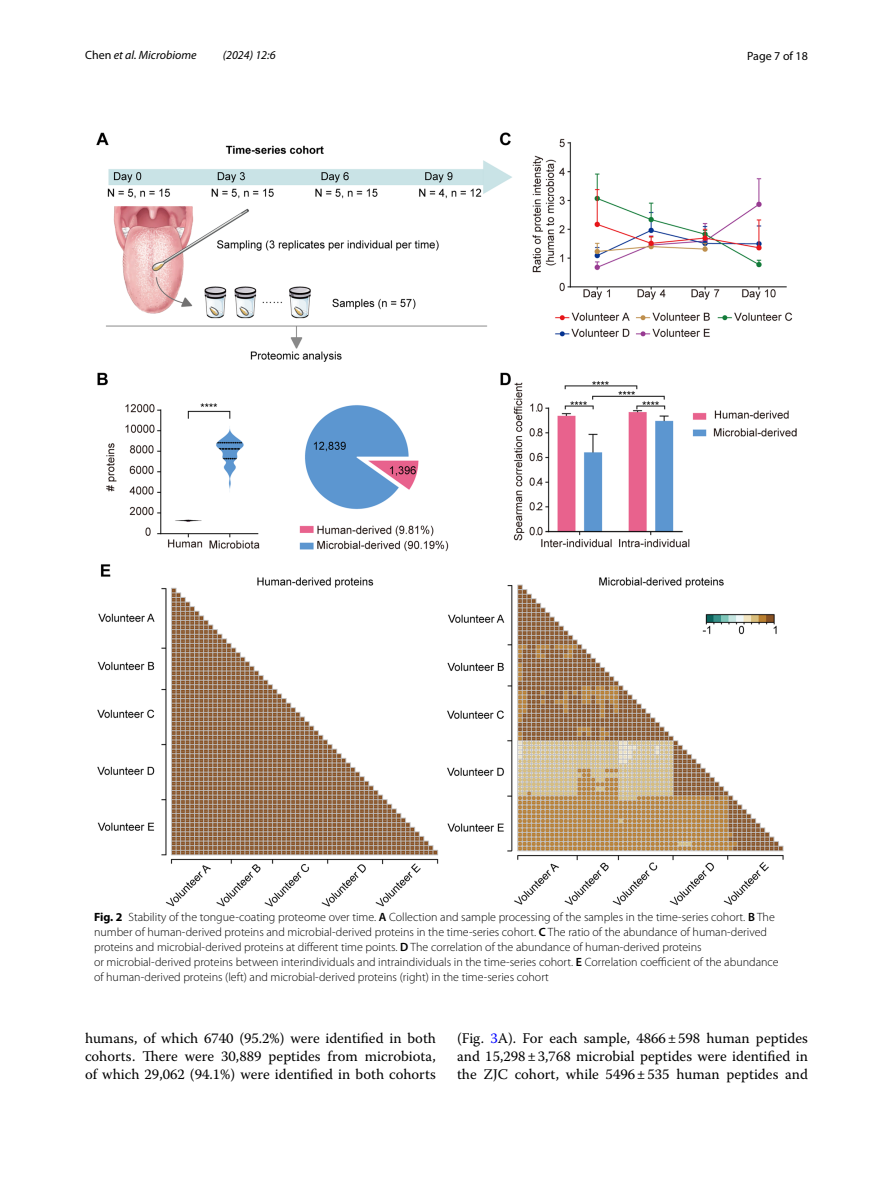
<style>
.page{position:relative;width:893px;height:1187px;background:#fff}
.page>*{position:absolute;margin:0;border:0;box-sizing:border-box;transform-origin:0 0}
.t1{font:14.7px/18px "Warnock Pro";color:#000;text-align:justify}
.t2{font:300 12px/15px "Myriad Pro";color:#000}
.t3{font:italic 12px "Myriad Pro";color:#000}
.t4{font:12px "Myriad Pro";color:#000}
.s1{font-style:normal}
.s2{font-weight:700}
.s3{font-weight:600}
.s4{color:#00f}
</style>
<div class="page">
<img style="left:96px;top:133px;width:701px;height:773px">
<p class="t3" style="left:85px;top:48px;width:113px"><span class="s1">Chen</span> et al. Microbiome</p>
<p class="t3" style="left:223px;top:48px;width:54px">(2024) 12:6</p>
<p class="t4" style="left:747px;top:48px;width:62px">Page 7 of 18</p>
<p class="t2" style="left:94px;top:909px;width:686px"><span class="s2">Fig. 2</span> Stability of the tongue-coating proteome over time. <span class="s3">A</span> Collection and sample processing of the samples in the time-series cohort. <span class="s3">B</span> The number of human-derived proteins and microbial-derived proteins in the time-series cohort. <span class="s3">C</span> The ratio of the abundance of human-derived proteins and microbial-derived proteins at different time points. <span class="s3">D</span> The correlation of the abundance of human-derived proteins<br>or microbial-derived proteins between interindividuals and intraindividuals in the time-series cohort. <span class="s3">E</span> Correlation coefficient of the abundance of human-derived proteins (left) and microbial-derived proteins (right) in the time-series cohort</p>
<p class="t1" style="left:85px;top:1028px;width:352px">humans, of which 6740 (95.2%) were identified in both cohorts. There were 30,889 peptides from microbiota, of which 29,062 (94.1%) were identified in both cohorts</p>
<p class="t1" style="left:457px;top:1028px;width:352px">(Fig. <span class="s4">3</span>A). For each sample, 4866±598 human peptides and 15,298±3,768 microbial peptides were identified in the ZJC cohort, while 5496±535 human peptides and</p>
</div>
